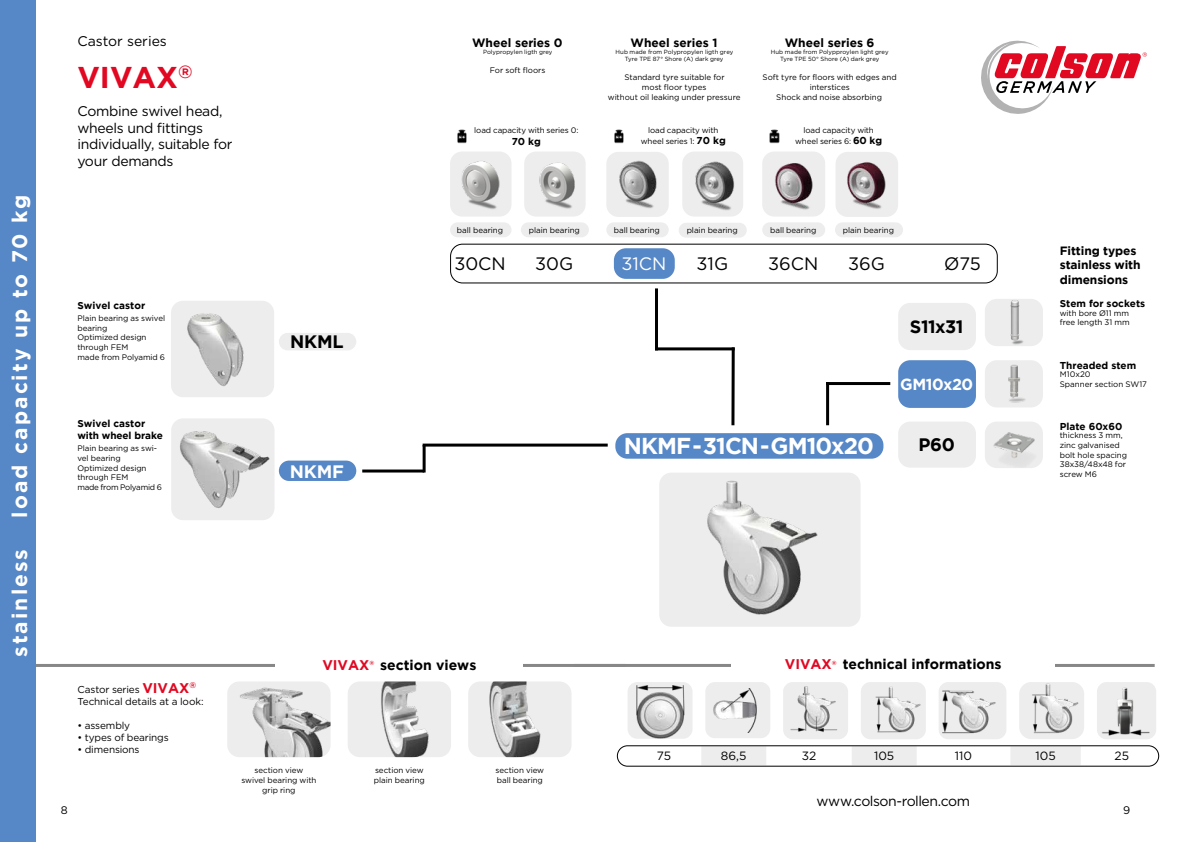
<style>
.page{position:relative;width:1191px;height:842px;background:#fff}
.page>*{position:absolute;margin:0;border:0;box-sizing:border-box;transform-origin:0 0}
.t1{font:700 30px "Gotham";color:#e10822}
.t2{font:700 23px "Gotham";letter-spacing:-.04em;color:#fff}
.t3{font:700 21px "Gotham";letter-spacing:.1em;color:#fff}
.t4{font:18px "Gotham";color:#000}
.t5{font:700 18px "Gotham";letter-spacing:-.015em;color:#000}
.t6{font:700 18px "Gotham";color:#fff}
.t7{font:18px "Gotham";color:#fff}
.t8{font:700 16px "Gotham";letter-spacing:-.03em;color:#fff}
.t9{font:14px/16.8px "Gotham";letter-spacing:-.025em;color:#000}
.t10{font:700 14px "Gotham";color:#000}
.t11{font:14px "Gotham";color:#000}
.t12{font:700 14px "Gotham";color:#e10822}
.t13{font:700 12px/14.4px "Gotham";letter-spacing:-.005em;color:#000}
.t14{font:12px "Gotham";color:#000}
.t15{font:11px "Gotham";color:#000}
.t16{font:700 10px/12px "Gotham";color:#000}
.t17{font:10px/12px "Gotham";letter-spacing:-.015em;color:#000}
.t18{font:8px/9.6px "Gotham";letter-spacing:-.005em;color:#000}
.t19{font:6px/7.2px "Gotham";letter-spacing:.005em;color:#000;text-align:center}
.t20{font:700 5.8px "Gotham";color:#e10822}
.s1{font-weight:700;font-size:10px}
.s2{font-weight:700;font-size:14px;color:#e10822}
</style>
<div class="page">
<hr style="left:35px;top:664px;width:591px;height:3px;background:#878787">
<hr style="left:574px;top:664px;width:580px;height:3px;background:#878787">
<div style="left:279px;top:333px;width:77px;height:17px;background:#ededed;border-radius:9px"></div>
<div style="left:279px;top:461px;width:77px;height:20px;background:#5687c6;border-radius:10px"></div>
<hr style="left:362px;top:469px;width:62px;height:3px;background:#000">
<hr style="left:422px;top:445px;width:3px;height:27px;background:#000">
<img style="left:450px;top:152px;width:61px;height:65px">
<img style="left:524px;top:152px;width:61px;height:65px">
<div style="left:615px;top:433px;width:268px;height:26px;background:#5687c6;border-radius:12px"></div>
<svg style="left:701px;top:747px;width:379px;height:18px"></svg>
<div style="left:617px;top:745px;width:542px;height:22px;border:1px solid #000;border-radius:10px"></div>
<img style="left:659px;top:473px;width:201px;height:154px">
<hr style="left:655px;top:288px;width:3px;height:62px;background:#000">
<hr style="left:655px;top:347px;width:79px;height:3px;background:#000">
<hr style="left:731px;top:347px;width:3px;height:78px;background:#000">
<hr style="left:826px;top:382px;width:64px;height:3px;background:#000">
<div style="left:898px;top:303px;width:78px;height:47px;background:#ededed;border-radius:12px"></div>
<div style="left:898px;top:360px;width:78px;height:48px;background:#5687c6;border-radius:12px"></div>
<div style="left:898px;top:422px;width:78px;height:46px;background:#ededed;border-radius:12px"></div>
<hr style="left:826px;top:382px;width:3px;height:43px;background:#000">
<img style="left:606px;top:152px;width:62px;height:65px">
<img style="left:682px;top:152px;width:61px;height:65px">
<img style="left:762px;top:152px;width:63px;height:65px">
<img style="left:836px;top:152px;width:62px;height:65px">
<div style="left:450px;top:244px;width:547px;height:39px;border:1px solid #000;border-radius:12px"></div>
<div style="left:614px;top:248px;width:61px;height:31px;background:#5687c6;border-radius:12px"></div>
<hr style="left:422px;top:444px;width:186px;height:3px;background:#000">
<svg style="left:981px;top:41px;width:165px;height:73px"></svg>
<img style="left:227px;top:682px;width:103px;height:75px">
<img style="left:468px;top:681px;width:103px;height:76px">
<img style="left:348px;top:681px;width:103px;height:76px">
<div style="left:705px;top:682px;width:65px;height:56px;background:#ededed;border-radius:10px"></div>
<img style="left:713px;top:689px;width:44px;height:43px">
<div style="left:783px;top:682px;width:65px;height:57px;background:#ededed;border-radius:10px"></div>
<img style="left:784px;top:686px;width:64px;height:47px">
<div style="left:861px;top:682px;width:64px;height:57px;background:#ededed;border-radius:10px"></div>
<img style="left:861px;top:686px;width:64px;height:51px">
<div style="left:938px;top:682px;width:68px;height:57px;background:#ededed;border-radius:10px"></div>
<img style="left:938px;top:687px;width:68px;height:48px">
<div style="left:627px;top:682px;width:65px;height:57px;background:#ededed;border-radius:10px"></div>
<img style="left:627px;top:685px;width:65px;height:54px">
<img style="left:1097px;top:683px;width:59px;height:56px">
<img style="left:1019px;top:682px;width:65px;height:57px">
<img style="left:985px;top:299px;width:58px;height:47px">
<img style="left:985px;top:360px;width:58px;height:47px">
<img style="left:985px;top:422px;width:58px;height:46px">
<img style="left:171px;top:301px;width:103px;height:96px">
<img style="left:171px;top:418px;width:103px;height:102px">
<img style="left:457px;top:129px;width:10px;height:14px">
<div style="left:450px;top:222px;width:61px;height:15px;background:#ededed;border-radius:7px"></div>
<div style="left:521px;top:222px;width:68px;height:15px;background:#ededed;border-radius:7px"></div>
<div style="left:606px;top:222px;width:62px;height:15px;background:#ededed;border-radius:7px"></div>
<div style="left:678px;top:223px;width:68px;height:15px;background:#ededed;border-radius:7px"></div>
<div style="left:762px;top:222px;width:63px;height:15px;background:#ededed;border-radius:7px"></div>
<div style="left:835px;top:222px;width:68px;height:15px;background:#ededed;border-radius:7px"></div>
<img style="left:614px;top:129px;width:10px;height:14px">
<img style="left:769px;top:129px;width:11px;height:14px">
<div style="left:0;top:0;width:36px;height:842px;background:#5687c6"></div>
<div style="left:275px;top:658px;width:248px;height:17px;background:#fff"></div>
<div style="left:731px;top:658px;width:324px;height:17px;background:#fff"></div>
<h3 class="t3" style="left:8px;top:657px;width:464px;rotate:-90deg">stainless ● load capacity up to 70 kg</h3>
<h3 class="t11" style="left:77px;top:34px;width:91px">Castor series</h3>
<h1 class="t1" style="left:77px;top:60px;width:117px">VIVAX<sup>®</sup></h1>
<h3 class="t9" style="left:77px;top:102px;width:157px">Combine swivel head, wheels und fittings individually, suitable for your demands</h3>
<p class="t16" style="left:77px;top:299px;width:69px">Swivel castor</p>
<p class="t18" style="left:77px;top:313px;width:89px">Plain bearing as swivel bearing<br>Optimized design through FEM<br>made from Polyamid 6</p>
<p class="t16" style="left:77px;top:417px;width:87px">Swivel castor with wheel brake</p>
<p class="t18" style="left:77px;top:443px;width:86px">Plain bearing as swi&shy;vel bearing<br>Optimized design through FEM<br>made from Polyamid 6</p>
<h3 class="t5" style="left:290px;top:331px;width:55px">NKML</h3>
<h3 class="t6" style="left:290px;top:461px;width:56px">NKMF</h3>
<h3 class="t13" style="left:472px;top:35px;width:92px">Wheel series 0</h3>
<p class="t19" style="left:483px;top:48px;width:71px">Polypropylen ligth grey</p>
<p class="t18" style="left:490px;top:66px;width:57px">For soft floors</p>
<p class="t18" style="left:474px;top:125px;width:106px">load capacity with series 0:</p>
<p class="t16" style="left:512px;top:135px;width:31px">70 kg</p>
<h3 class="t13" style="left:630px;top:35px;width:88px">Wheel series 1</h3>
<p class="t19" style="left:615px;top:48px;width:119px">Hub made from Polypropylen ligth grey<br>Tyre TPE 87° Shore (A) dark grey</p>
<p class="t18" style="left:608px;top:73px;width:134px;text-align:center">Standard tyre suitable for<br>most floor types<br>without oil leaking under pressure</p>
<h3 class="t13" style="left:785px;top:35px;width:91px">Wheel series 6</h3>
<p class="t19" style="left:771px;top:48px;width:119px">Hub made from Polypproylen light grey<br>Tyre TPE 50° Shore (A) dark grey</p>
<p class="t18" style="left:762px;top:73px;width:136px;text-align:center">Soft tyre for floors with edges and interstices<br>Shock and noise absorbing</p>
<p class="t18" style="left:641px;top:125px;width:86px;line-height:11px;text-align:center">load capacity with wheel series 1: <span class="s1">70 kg</span></p>
<p class="t18" style="left:795px;top:125px;width:89px;line-height:11px;text-align:center">load capacity with wheel series 6: <span class="s1">60 kg</span></p>
<p class="t18" style="left:457px;top:225px;width:48px">ball bearing</p>
<p class="t18" style="left:529px;top:225px;width:53px">plain bearing</p>
<p class="t18" style="left:614px;top:225px;width:48px">ball bearing</p>
<p class="t18" style="left:686px;top:225px;width:53px">plain bearing</p>
<p class="t18" style="left:770px;top:225px;width:48px">ball bearing</p>
<p class="t18" style="left:843px;top:225px;width:53px">plain bearing</p>
<h3 class="t4" style="left:454px;top:254px;width:53px">30CN</h3>
<h3 class="t4" style="left:535px;top:254px;width:40px">30G</h3>
<h3 class="t7" style="left:621px;top:254px;width:46px">31CN</h3>
<h3 class="t4" style="left:696px;top:254px;width:33px">31G</h3>
<h3 class="t4" style="left:768px;top:254px;width:52px">36CN</h3>
<h3 class="t4" style="left:848px;top:254px;width:38px">36G</h3>
<h3 class="t4" style="left:944px;top:254px;width:38px">Ø75</h3>
<h3 class="t5" style="left:910px;top:316px;width:55px">S11x31</h3>
<h2 class="t2" style="left:624px;top:433px;width:252px">NKMF-31CN-GM10x20</h2>
<h3 class="t8" style="left:900px;top:375px;width:75px">GM10x20</h3>
<h3 class="t5" style="left:918px;top:435px;width:38px">P60</h3>
<h3 class="t13" style="left:1059px;top:243px;width:82px">Fitting types stainless with dimensions</h3>
<p class="t16" style="left:1059px;top:297px;width:87px">Stem for sockets</p>
<p class="t18" style="left:1059px;top:308px;width:71px">with bore Ø11 mm free length 31 mm</p>
<p class="t16" style="left:1059px;top:359px;width:78px">Threaded stem</p>
<p class="t18" style="left:1059px;top:369px;width:89px">M10x20<br>Spanner section SW17</p>
<p class="t16" style="left:1059px;top:420px;width:64px">Plate 60x60</p>
<p class="t18" style="left:1059px;top:431px;width:69px">thickness 3 mm, zinc galvanised bolt hole spacing<br>38x38/48x48 for screw M6</p>
<p class="t17" style="left:77px;top:683px;width:128px">Castor series <span class="s2">VIVAX</span><sup>®<br></sup>Technical details at a look:</p>
<p class="t17" style="left:77px;top:719px;width:54px">• assembly</p>
<p class="t17" style="left:77px;top:731px;width:93px">• types of bearings</p>
<p class="t17" style="left:77px;top:743px;width:64px">• dimensions</p>
<h3 class="t12" style="left:322px;top:657px;width:49px">VIVAX</h3>
<p class="t20" style="left:369px;top:659px;width:6px">®</p>
<h3 class="t10" style="left:380px;top:657px;width:98px">section views</h3>
<h3 class="t12" style="left:785px;top:656px;width:49px">VIVAX</h3>
<p class="t20" style="left:832px;top:659px;width:6px">®</p>
<h3 class="t10" style="left:842px;top:656px;width:160px">technical informations</h3>
<h3 class="t14" style="left:657px;top:749px;width:16px">75</h3>
<h3 class="t14" style="left:721px;top:749px;width:27px">86,5</h3>
<h3 class="t14" style="left:801px;top:749px;width:16px">32</h3>
<h3 class="t14" style="left:874px;top:749px;width:22px">105</h3>
<h3 class="t14" style="left:955px;top:749px;width:19px">110</h3>
<h3 class="t14" style="left:1035px;top:749px;width:22px">105</h3>
<h3 class="t14" style="left:1114px;top:749px;width:16px">25</h3>
<p class="t18" style="left:241px;top:766px;width:77px;text-align:center">section view<br>swivel bearing with grip ring</p>
<p class="t18" style="left:374px;top:766px;width:53px">section view plain bearing</p>
<p class="t18" style="left:495px;top:766px;width:50px">section view ball bearing</p>
<h3 class="t9" style="left:816px;top:792px;width:155px">www.colson-rollen.com</h3>
<h3 class="t15" style="left:61px;top:804px;width:8px">8</h3>
<h3 class="t15" style="left:1123px;top:804px;width:9px">9</h3>
</div>
